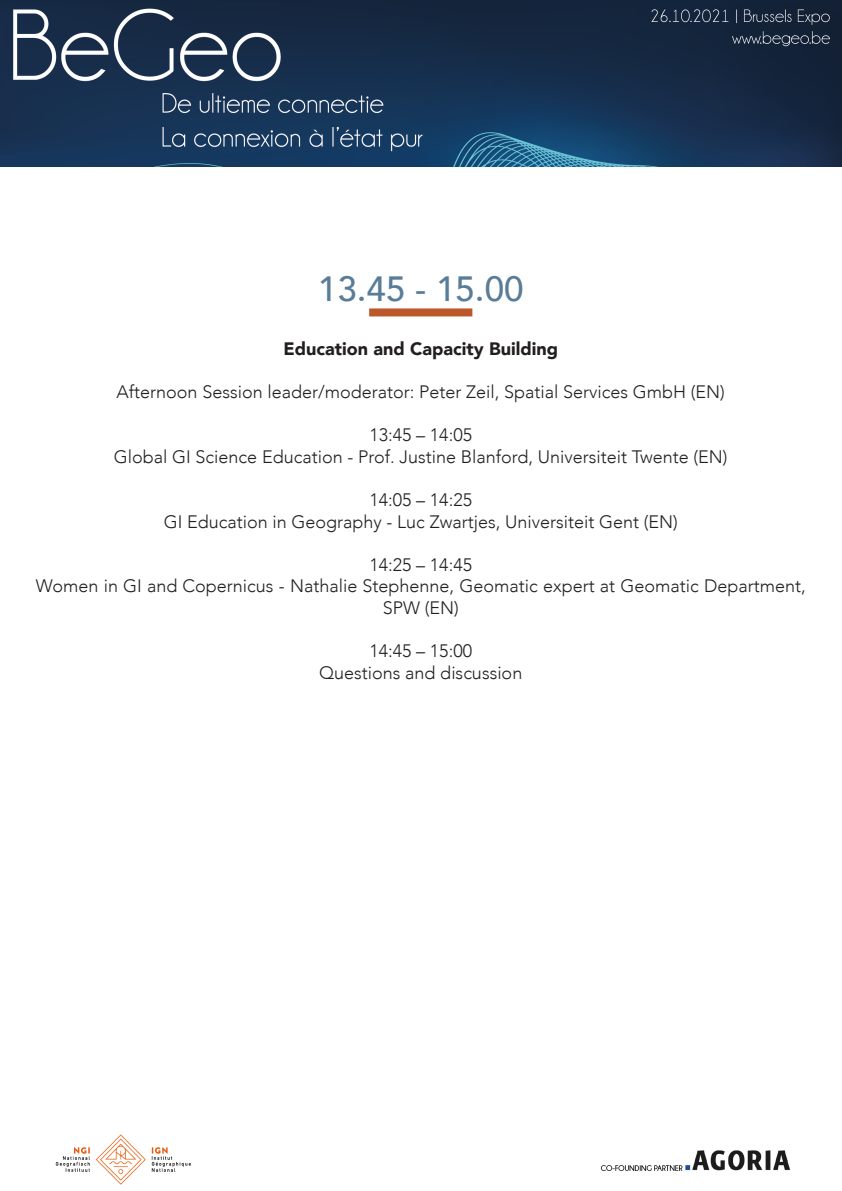
<style>
.page{position:relative;width:842px;height:1191px;background:#fff}
.page>*{position:absolute;margin:0;border:0;box-sizing:border-box;transform-origin:0 0}
.t1{font:500 35px "Avenir";color:#597d98}
.t2{font:300 18px/21.6px "Avenir";color:#231f20;text-align:center}
.t3{font:900 18px "Avenir";color:#231f20}
</style>
<div class="page">
<img style="left:0;top:0;width:842px;height:166px">
<img style="left:55px;top:1134px;width:735px;height:51px">
<div style="left:369px;top:308px;width:103px;height:8px;background:#bb5729"></div>
<p class="t1" style="left:318px;top:258px;width:207px">13.45 - 15.00</p>
<p class="t3" style="left:283px;top:333px;width:276px">Education and Capacity Building</p>
<p class="t2" style="left:117px;top:381px;width:610px">Afternoon Session leader/moderator: Peter Zeil, Spatial Services GmbH (EN)</p>
<p class="t2" style="left:369px;top:424px;width:104px">13:45 – 14:05</p>
<p class="t2" style="left:114px;top:446px;width:615px">Global GI Science Education - Prof. Justine Blanford, Universiteit Twente (EN)</p>
<p class="t2" style="left:369px;top:489px;width:104px">14:05 – 14:25</p>
<p class="t2" style="left:164px;top:510px;width:515px">GI Education in Geography - Luc Zwartjes, Universiteit Gent (EN)</p>
<p class="t2" style="left:369px;top:554px;width:104px">14:25 – 14:45</p>
<p class="t2" style="left:36px;top:575px;width:771px">Women in GI and Copernicus - Nathalie Stephenne, Geomatic expert at Geomatic Department,<br>SPW (EN)</p>
<p class="t2" style="left:369px;top:640px;width:104px">14:45 – 15:00</p>
<p class="t2" style="left:319px;top:662px;width:205px">Questions and discussion</p>
</div>
